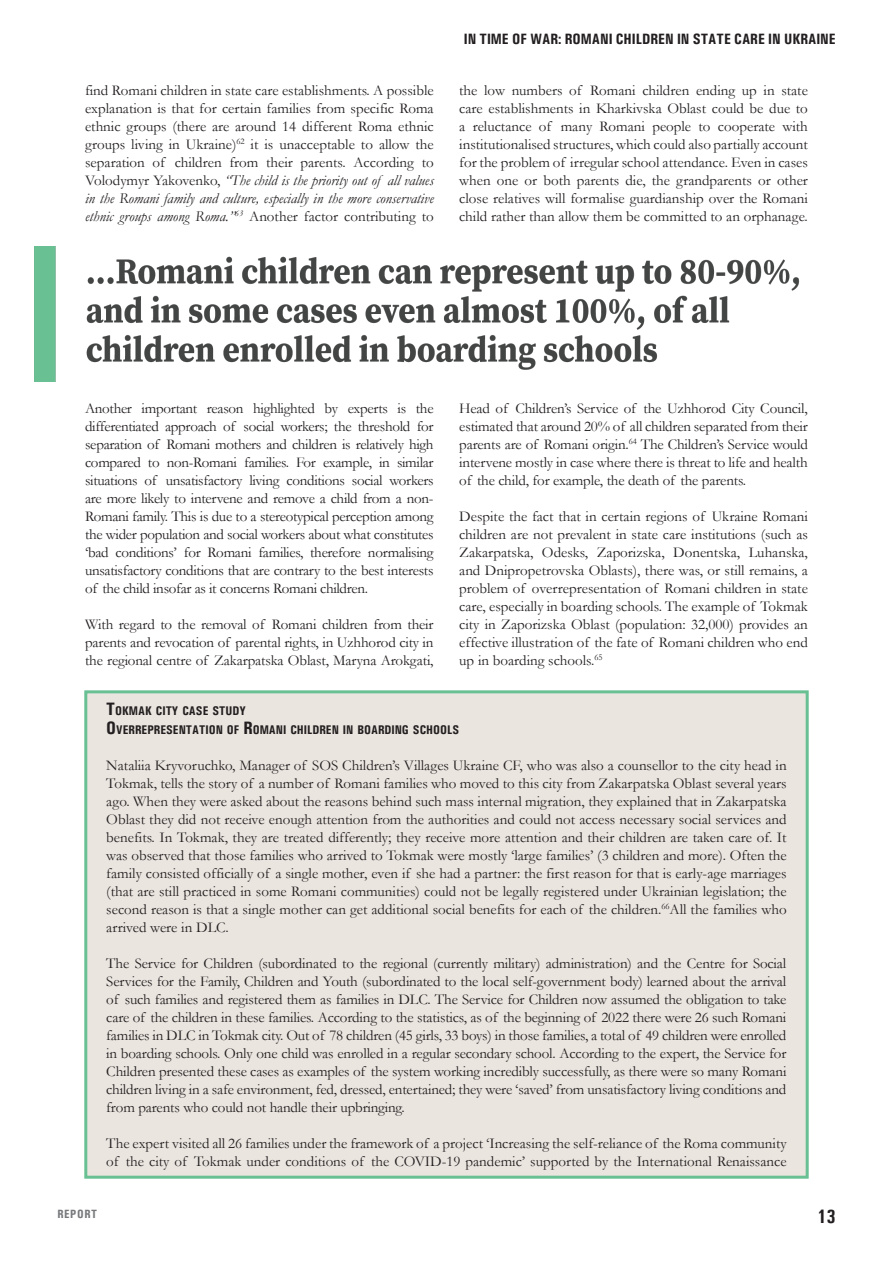
<style>
.page{position:relative;width:893px;height:1263px;background:#fff}
.page>*{position:absolute;margin:0;border:0;box-sizing:border-box;transform-origin:0 0}
.t1{font:700 condensed 19.5px "Univers";color:#231f20}
.t2{font:15px/18px "Garamond";color:#231f20;text-align:justify}
.t3{font:700 condensed 15px "Univers";color:#231f20}
.t4{font:700 condensed 12.6px/19.5px "Univers";color:#231f20}
.t5{font:700 condensed 12px "Univers";letter-spacing:.05em;color:#76787b}
.s1{font-style:italic}
.s2{font-size:18px}
</style>
<div class="page">
<img style="left:34px;top:247px;width:766px;height:135px">
<div style="left:84px;top:690px;width:725px;height:489px;background:#eae5df;border:3px solid #69c093"></div>
<p class="t3" style="left:464px;top:30px;width:373px">IN TIME OF WAR: ROMANI CHILDREN IN STATE CARE IN UKRAINE</p>
<p class="t2" style="left:85px;top:81px;width:350px">find Romani children in state care establishments. A possible explanation is that for certain families from specific Roma ethnic groups (there are around 14 different Roma ethnic groups living in Ukraine)<sup>62</sup> it is unacceptable to allow the separation of children from their parents. According to Volodymyr Yakovenko, <span class="s1">“The child is the priority out of all values in the Romani family and culture, especially in the more conservative ethnic groups among Roma.”</span><sup>63</sup> Another factor contributing to</p>
<p class="t2" style="left:459px;top:81px;width:350px">the low numbers of Romani children ending up in state care establishments in Kharkivska Oblast could be due to a reluctance of many Romani people to cooperate with institutionalised structures, which could also partially account for the problem of irregular school attendance. Even in cases when one or both parents die, the grandparents or other close relatives will formalise guardianship over the Romani child rather than allow them be committed to an orphanage.</p>
<p class="t2" style="left:85px;top:399px;width:350px">Another important reason highlighted by experts is the differentiated approach of social workers; the threshold for separation of Romani mothers and children is relatively high compared to non-Romani families. For example, in similar situations of unsatisfactory living conditions social workers are more likely to intervene and remove a child from a non-Romani family. This is due to a stereotypical perception among the wider population and social workers about what constitutes ‘bad conditions’ for Romani families, therefore normalising unsatisfactory conditions that are contrary to the best interests of the child insofar as it concerns Romani children.</p>
<p class="t2" style="left:85px;top:615px;width:350px">With regard to the removal of Romani children from their parents and revocation of parental rights, in Uzhhorod city in the regional centre of Zakarpatska Oblast, Maryna Arokgati,</p>
<p class="t2" style="left:459px;top:399px;width:350px">Head of Children’s Service of the Uzhhorod City Council, estimated that around 20% of all children separated from their parents are of Romani origin.<sup>64</sup> The Children’s Service would intervene mostly in case where there is threat to life and health of the child, for example, the death of the parents.</p>
<p class="t2" style="left:459px;top:507px;width:350px">Despite the fact that in certain regions of Ukraine Romani children are not prevalent in state care institutions (such as Zakarpatska, Odesks, Zaporizska, Donentska, Luhanska, and Dnipropetrovska Oblasts), there was, or still remains, a problem of overrepresentation of Romani children in state care, especially in boarding schools. The example of Tokmak city in Zaporizska Oblast (population: 32,000) provides an effective illustration of the fate of Romani children who end up in boarding schools.<sup>65</sup></p>
<p class="t4" style="left:106px;top:701px;width:354px"><span class="s2">T</span>OKMAK CITY CASE STUDY<br><span class="s2">O</span>VERREPRESENTATION OF <span class="s2">R</span>OMANI CHILDREN IN BOARDING SCHOOLS</p>
<p class="t2" style="left:106px;top:756px;width:682px">Nataliia Kryvoruchko, Manager of SOS Children’s Villages Ukraine CF, who was also a counsellor to the city head in Tokmak, tells the story of a number of Romani families who moved to this city from Zakarpatska Oblast several years ago. When they were asked about the reasons behind such mass internal migration, they explained that in Zakarpatska Oblast they did not receive enough attention from the authorities and could not access necessary social services and benefits. In Tokmak, they are treated differently; they receive more attention and their children are taken care of. It was observed that those families who arrived to Tokmak were mostly ‘large families’ (3 children and more). Often the family consisted officially of a single mother, even if she had a partner: the first reason for that is early-age marriages (that are still practiced in some Romani communities) could not be legally registered under Ukrainian legislation; the second reason is that a single mother can get additional social benefits for each of the children.<sup>66</sup>All the families who arrived were in DLC.</p>
<p class="t2" style="left:106px;top:954px;width:682px">The Service for Children (subordinated to the regional (currently military) administration) and the Centre for Social Services for the Family, Children and Youth (subordinated to the local self-government body) learned about the arrival of such families and registered them as families in DLC. The Service for Children now assumed the obligation to take care of the children in these families. According to the statistics, as of the beginning of 2022 there were 26 such Romani families in DLC in Tokmak city. Out of 78 children (45 girls, 33 boys) in those families, a total of 49 children were enrolled in boarding schools. Only one child was enrolled in a regular secondary school. According to the expert, the Service for Children presented these cases as examples of the system working incredibly successfully, as there were so many Romani children living in a safe environment, fed, dressed, entertained; they were ‘saved’ from unsatisfactory living conditions and from parents who could not handle their upbringing.</p>
<p class="t2" style="left:106px;top:1134px;width:682px">The expert visited all 26 families under the framework of a project ‘Increasing the self-reliance of the Roma community of the city of Tokmak under conditions of the COVID-19 pandemic’ supported by the International Renaissance</p>
<p class="t5" style="left:57px;top:1207px;width:41px">REPORT</p>
<p class="t1" style="left:817px;top:1205px;width:20px">13</p>
</div>
